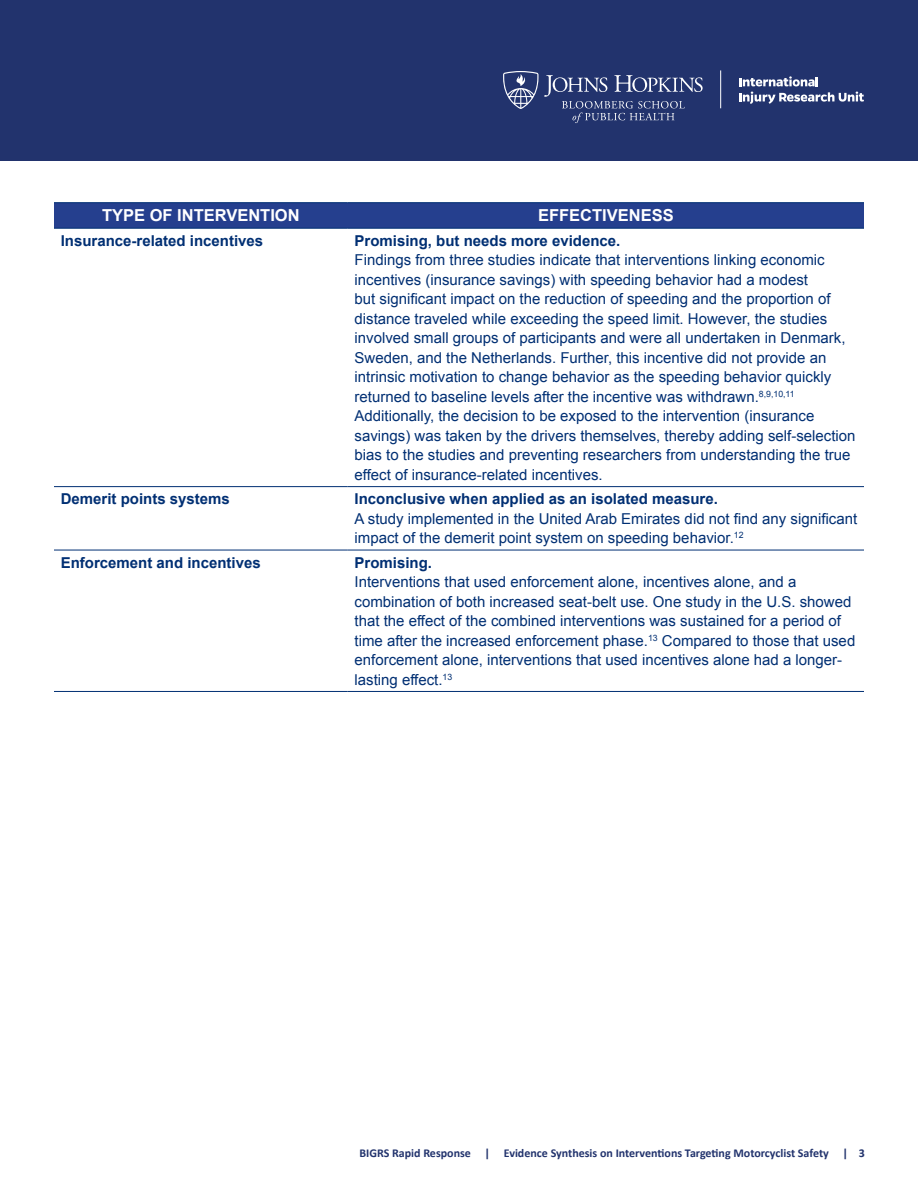
<style>
.page{position:relative;width:918px;height:1188px;background:#fff}
.page>*{position:absolute;margin:0;border:0;box-sizing:border-box;transform-origin:0 0}
.Table_Header_Row{font:700 16.5px "Arial";color:#fff}
.Table_text{font:15px/19.5px "Arial";color:#002f73}
.Table_text-2{font:700 15px "Arial";color:#002f73}
.Table_bullet{font:700 15px "Arial";color:#002f73}
.t1{font:700 12px "Calibri";color:#22336d}
</style>
<div class="page">
<div style="left:0;top:0;width:918px;height:160px;background:#22336d"></div>
<hr style="left:720px;top:70px;width:1px;height:38px;background:#fff">
<svg style="left:503px;top:71px;width:200px;height:52px"></svg>
<svg style="left:739px;top:76px;width:79px;height:10px"></svg>
<svg style="left:739px;top:92px;width:125px;height:12px"></svg>
<div style="left:54px;top:203px;width:810px;height:25px;background:#253f8e"></div>
<hr style="left:54px;top:202px;width:294px;height:1px;background:#002f73">
<hr style="left:348px;top:202px;width:516px;height:1px;background:#002f73">
<hr style="left:54px;top:228px;width:294px;height:1px;background:#002f73">
<hr style="left:348px;top:228px;width:516px;height:1px;background:#002f73">
<hr style="left:54px;top:486px;width:294px;height:1px;background:#002f73">
<hr style="left:348px;top:486px;width:516px;height:1px;background:#002f73">
<hr style="left:54px;top:550px;width:294px;height:1px;background:#002f73">
<hr style="left:348px;top:550px;width:516px;height:1px;background:#002f73">
<hr style="left:54px;top:691px;width:294px;height:1px;background:#002f73">
<hr style="left:348px;top:691px;width:516px;height:1px;background:#002f73">
<p class="Table_Header_Row" style="left:102px;top:205px;width:199px">TYPE OF INTERVENTION</p>
<p class="Table_Header_Row" style="left:538px;top:205px;width:137px">EFFECTIVENESS</p>
<p class="Table_text-2" style="left:61px;top:231px;width:204px">Insurance-related incentives</p>
<p class="Table_text-2" style="left:355px;top:231px;width:267px">Promising, but needs more evidence.</p>
<p class="Table_text" style="left:355px;top:251px;width:503px">Findings from three studies indicate that interventions linking economic incentives (insurance savings) with speeding behavior had a modest<br>but significant impact on the reduction of speeding and the proportion of distance traveled while exceeding the speed limit. However, the studies involved small groups of participants and were all undertaken in Denmark, Sweden, and the Netherlands. Further, this incentive did not provide an intrinsic motivation to change behavior as the speeding behavior quickly returned to baseline levels after the incentive was withdrawn.<sup>8,9,10,11<br></sup>Additionally, the decision to be exposed to the intervention (insurance savings) was taken by the drivers themselves, thereby adding self-selection bias to the studies and preventing researchers from understanding the true effect of insurance-related incentives.</p>
<p class="Table_bullet" style="left:61px;top:489px;width:171px">Demerit points systems</p>
<p class="Table_text-2" style="left:355px;top:489px;width:365px">Inconclusive when applied as an isolated measure.</p>
<p class="Table_text" style="left:355px;top:509px;width:504px">A study implemented in the United Arab Emirates did not find any significant impact of the demerit point system on speeding behavior.<sup>12</sup></p>
<p class="Table_bullet" style="left:61px;top:553px;width:202px">Enforcement and incentives</p>
<p class="Table_text-2" style="left:355px;top:553px;width:79px">Promising.</p>
<p class="Table_text" style="left:355px;top:572px;width:502px">Interventions that used enforcement alone, incentives alone, and a combination of both increased seat-belt use. One study in the U.S. showed that the effect of the combined interventions was sustained for a period of time after the increased enforcement phase.<sup>13</sup> Compared to those that used enforcement alone, interventions that used incentives alone had a longer&shy;lasting effect.<sup>13</sup></p>
<p class="t1" style="left:360px;top:1144px;width:507px">BIGRS Rapid Response | Evidence Synthesis on Interventions Targeting Motorcyclist Safety | 3</p>
</div>
